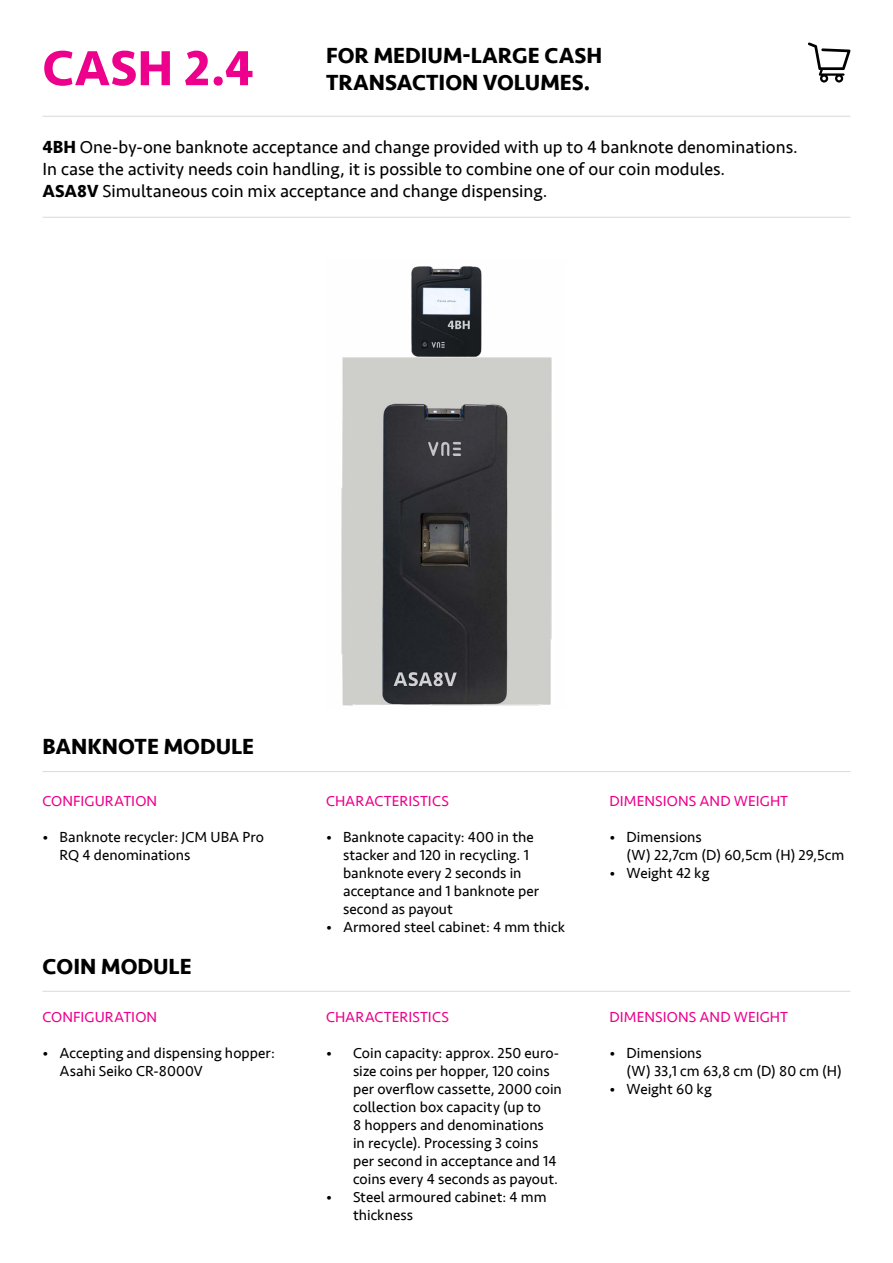
<style>
.page{position:relative;width:893px;height:1263px;background:#fff}
.page>*{position:absolute;margin:0;border:0;box-sizing:border-box;transform-origin:0 0}
.t1{font:700 51px "Seravek";color:#ed008c}
.t2{font:700 22.5px/27px "Seravek";color:#000}
.t3{font:18px/21.6px "Seravek";color:#000}
.t4{font:15px/18px "Seravek";color:#000}
.t5{font:15px "Seravek";letter-spacing:.005em;color:#ed008c}
.s1{font-weight:700}
</style>
<div class="page">
<svg style="left:808px;top:42px;width:42px;height:41px"></svg>
<hr style="left:43px;top:217px;width:807px;height:1px;background:#dadada">
<hr style="left:43px;top:116px;width:807px;height:1px;background:#dadada">
<hr style="left:43px;top:771px;width:807px;height:1px;background:#dadada">
<hr style="left:43px;top:991px;width:807px;height:1px;background:#dadada">
<img style="left:341px;top:266px;width:211px;height:440px">
<h1 class="t1" style="left:43px;top:27px;width:213px">CASH 2.4</h1>
<h2 class="t2" style="left:326px;top:42px;width:278px">FOR MEDIUM-LARGE CASH<br>TRANSACTION VOLUMES.</h2>
<p class="t3" style="left:43px;top:137px;width:757px"><span class="s1">4BH</span> One-by-one banknote acceptance and change provided with up to 4 banknote denominations.<br>In case the activity needs coin handling, it is possible to combine one of our coin modules.<br><span class="s1">ASA8V</span> Simultaneous coin mix acceptance and change dispensing.</p>
<h2 class="t2" style="left:43px;top:733px;width:213px">BANKNOTE MODULE</h2>
<p class="t5" style="left:43px;top:789px;width:116px">CONFIGURATION</p>
<p class="t4" style="left:60px;top:828px;width:206px;text-indent:-17px">• Banknote recycler: JCM UBA Pro<br>RQ 4 denominations</p>
<h2 class="t2" style="left:43px;top:953px;width:151px">COIN MODULE</h2>
<p class="t5" style="left:43px;top:1006px;width:116px">CONFIGURATION</p>
<p class="t4" style="left:60px;top:1044px;width:217px;text-indent:-17px">• Accepting and dispensing hopper:<br>Asahi Seiko CR-8000V</p>
<p class="t5" style="left:326px;top:789px;width:124px">CHARACTERISTICS</p>
<p class="t4" style="left:343px;top:828px;width:198px;text-indent:-17px">• Banknote capacity: 400 in the stacker and 120 in recycling. 1 banknote every 2 seconds in acceptance and 1 banknote per second as payout</p>
<p class="t4" style="left:326px;top:918px;width:240px">• Armored steel cabinet: 4 mm thick</p>
<p class="t5" style="left:326px;top:1006px;width:124px">CHARACTERISTICS</p>
<p class="t4" style="left:353px;top:1044px;width:210px;text-indent:-27px">• Coin capacity: approx. 250 euro&shy;size coins per hopper, 120 coins per overflow cassette, 2000 coin collection box capacity (up to<br>8 hoppers and denominations<br>in recycle). Processing 3 coins per second in acceptance and 14 coins every 4 seconds as payout.</p>
<p class="t4" style="left:353px;top:1188px;width:195px;text-indent:-27px">• Steel armoured cabinet: 4 mm thickness</p>
<p class="t5" style="left:609px;top:789px;width:180px">DIMENSIONS AND WEIGHT</p>
<p class="t4" style="left:626px;top:828px;width:219px;text-indent:-17px">• Dimensions<br>(W) 22,7cm (D) 60,5cm (H) 29,5cm</p>
<p class="t4" style="left:609px;top:864px;width:101px">• Weight 42 kg</p>
<p class="t5" style="left:609px;top:1006px;width:180px">DIMENSIONS AND WEIGHT</p>
<p class="t4" style="left:626px;top:1044px;width:217px;text-indent:-17px">• Dimensions<br>(W) 33,1 cm 63,8 cm (D) 80 cm (H)</p>
<p class="t4" style="left:609px;top:1080px;width:104px">• Weight 60 kg</p>
</div>
